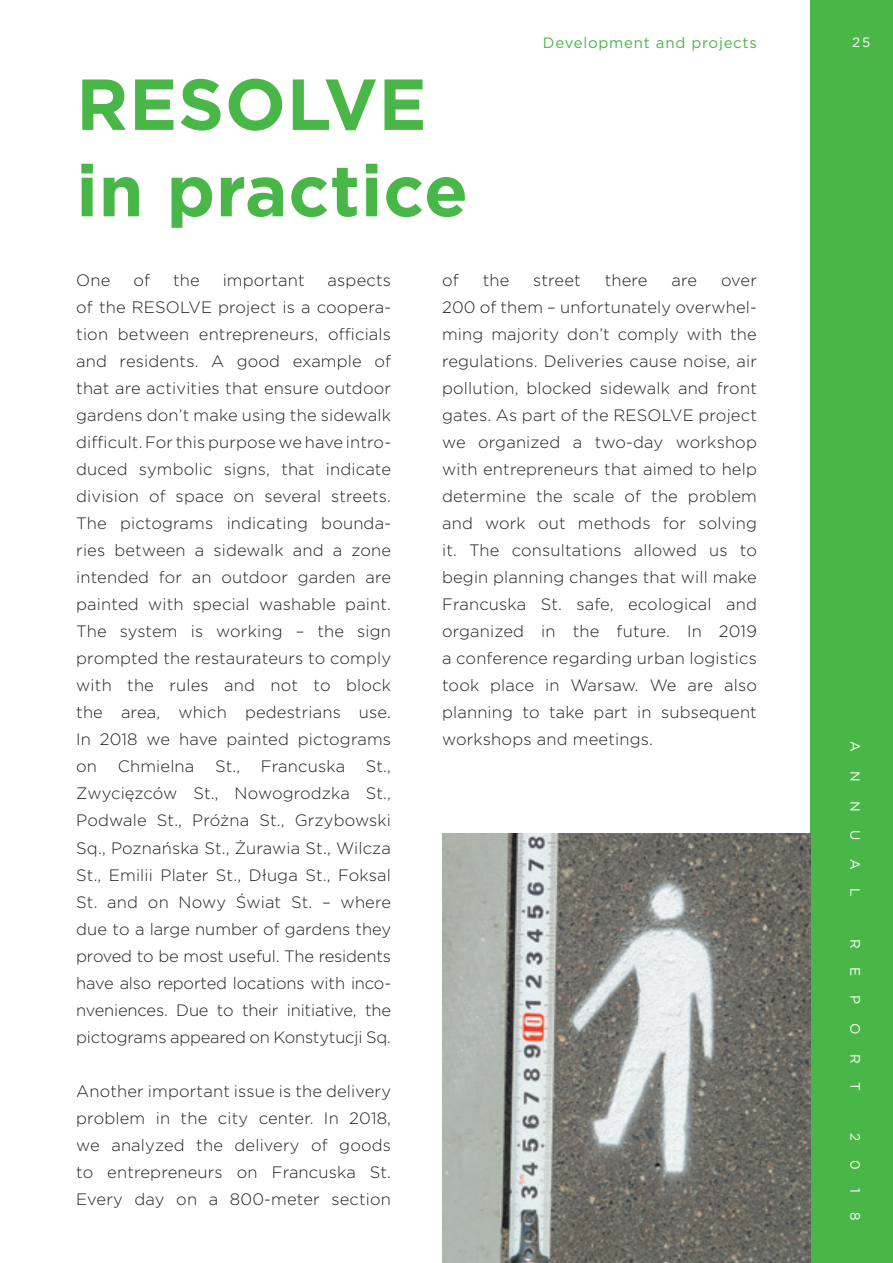
<style>
.page{position:relative;width:893px;height:1263px;background:#fff}
.page>*{position:absolute;margin:0;border:0;box-sizing:border-box;transform-origin:0 0}
.t1{font:700 72px "Gotham";letter-spacing:.01em;color:#49b748}
.t2{font:300 16.5px/27px "Gotham";letter-spacing:.01em;color:#231f20;text-align:justify}
.t3{font:15px "Gotham";letter-spacing:.05em;color:#49b748}
.t4{font:13.5px "Gotham";color:#fff}
</style>
<div class="page">
<div style="left:810px;top:0;width:83px;height:1263px;background:#49b748"></div>
<img style="left:442px;top:833px;width:368px;height:430px">
<p class="t1" style="left:76px;top:57px;width:352px">RESOLVE</p>
<p class="t1" style="left:76px;top:143px;width:393px">in practice</p>
<p class="t3" style="left:543px;top:33px;width:215px">Development and projects</p>
<p class="t2" style="left:76px;top:267px;width:36px">One</p>
<p class="t2" style="left:133px;top:267px;width:18px">of</p>
<p class="t2" style="left:173px;top:267px;width:28px">the</p>
<p class="t2" style="left:223px;top:267px;width:83px">important</p>
<p class="t2" style="left:76px;top:267px;width:316px;text-indent:251px">aspects of the RESOLVE project is a coopera&shy;tion between entrepreneurs, officials and residents. A good example of that are activities that ensure outdoor gardens don’t make using the sidewalk difficult. For this purpose we have intro&shy;duced symbolic signs, that indicate division of space on several streets.<br>The pictograms indicating bounda&shy;ries between a sidewalk and a zone intended for an outdoor garden are painted with special washable paint.<br>The system is working – the sign prompted the restaurateurs to comply with the rules and not to block the area, which pedestrians use.<br>In 2018 we have painted pictograms on</p>
<p class="t2" style="left:118px;top:753px;width:78px">Chmielna</p>
<p class="t2" style="left:215px;top:753px;width:27px">St.,</p>
<p class="t2" style="left:261px;top:753px;width:86px">Francuska</p>
<p class="t2" style="left:76px;top:753px;width:316px;text-indent:290px">St., Zwycięzców St., Nowogrodzka St., Podwale St., Próżna St., Grzybowski Sq., Poznańska St., Żurawia St., Wilcza St., Emilii Plater St., Długa St., Foksal St. and on Nowy Świat St. – where due to a large number of gardens they proved to be most useful. The residents have also reported locations with inco&shy;nveniences. Due to their initiative, the pictograms appeared on Konstytucji Sq.</p>
<p class="t2" style="left:76px;top:1077px;width:316px">Another important issue is the delivery problem in the city center. In 2018, we analyzed the delivery of goods to entrepreneurs on Francuska St.<br>Every day on a 800-meter section</p>
<p class="t2" style="left:442px;top:267px;width:18px">of</p>
<p class="t2" style="left:483px;top:267px;width:28px">the</p>
<p class="t2" style="left:533px;top:267px;width:49px">street</p>
<p class="t2" style="left:605px;top:267px;width:44px">there</p>
<p class="t2" style="left:671px;top:267px;width:27px">are</p>
<p class="t2" style="left:442px;top:267px;width:316px;text-indent:279px">over 200 of them – unfortunately overwhel&shy;ming majority don’t comply with the regulations. Deliveries cause noise, air pollution, blocked sidewalk and front gates. As part of the RESOLVE project we organized a two-day workshop with entrepreneurs that aimed to help determine the scale of the problem and work out methods for solving it. The consultations allowed us to begin planning changes that will make Francuska St. safe, ecological and organized in the future. In 2019 a conference regarding urban logistics took place in Warsaw. We are also planning to take part in subsequent workshops and meetings.</p>
<p class="t4" style="left:852px;top:34px;width:20px">25</p>
<p class="t4" style="left:864px;top:741px;width:12px;rotate:90deg">A</p>
<p class="t4" style="left:864px;top:771px;width:12px;rotate:90deg">N</p>
<p class="t4" style="left:864px;top:800px;width:12px;rotate:90deg">N</p>
<p class="t4" style="left:864px;top:830px;width:12px;rotate:90deg">U</p>
<p class="t4" style="left:864px;top:859px;width:12px;rotate:90deg">A</p>
<p class="t4" style="left:864px;top:888px;width:10px;rotate:90deg">L</p>
<p class="t4" style="left:864px;top:939px;width:11px;rotate:90deg">R</p>
<p class="t4" style="left:864px;top:967px;width:11px;rotate:90deg">E</p>
<p class="t4" style="left:864px;top:995px;width:11px;rotate:90deg">P</p>
<p class="t4" style="left:864px;top:1023px;width:13px;rotate:90deg">O</p>
<p class="t4" style="left:864px;top:1053px;width:11px;rotate:90deg">R</p>
<p class="t4" style="left:864px;top:1082px;width:10px;rotate:90deg">T</p>
<p class="t4" style="left:864px;top:1133px;width:10px;rotate:90deg">2</p>
<p class="t4" style="left:864px;top:1160px;width:11px;rotate:90deg">0</p>
<p class="t4" style="left:864px;top:1188px;width:6px;rotate:90deg">1</p>
<p class="t4" style="left:864px;top:1212px;width:10px;rotate:90deg">8</p>
</div>
